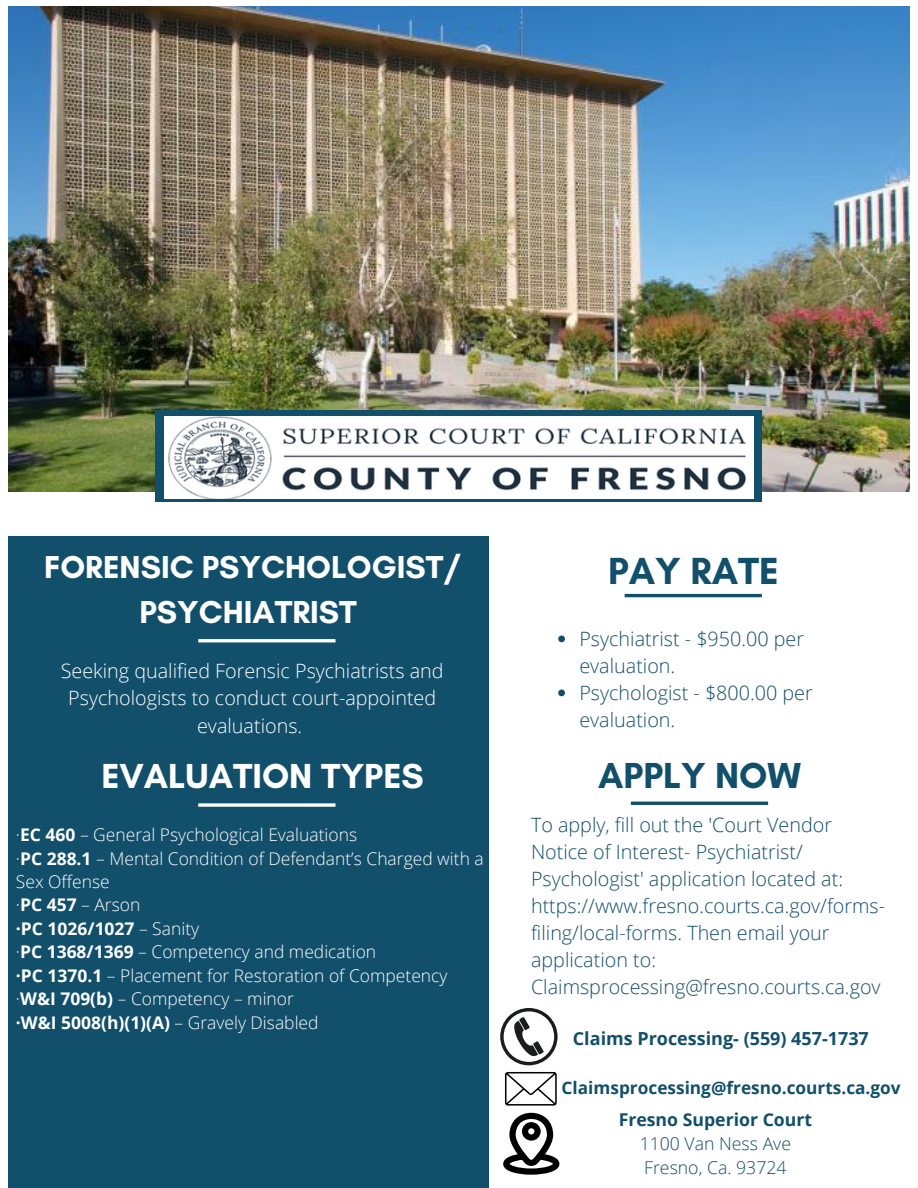
<style>
.page{position:relative;width:918px;height:1188px;background:#fff}
.page>*{position:absolute;margin:0;border:0;box-sizing:border-box;transform-origin:0 0}
.t1{font:700 38.4px "Glacial Indifference";color:#124f6b}
.t2{font:700 36.9px "Glacial Indifference";color:#124f6b}
.t3{font:700 35.4px "Glacial Indifference";color:#fff}
.t4{font:700 32.25px/44.8px "Glacial Indifference";color:#fff;text-align:center}
.t5{font:300 19.8px/27px "Open Sans";color:#124f6b}
.t6{font:300 19.8px/27.5px "Open Sans";color:#fff;text-align:center}
.t7{font:700 18px "Open Sans";color:#124f6b}
.t8{font:300 17.7px/23.7px "Open Sans";color:#124f6b}
.t9{font:700 17.7px "Open Sans";color:#124f6b}
.t10{font:300 17.4px/23.4px "Open Sans";color:#fff}
.t11{font:700 17.25px "Open Sans";color:#124f6b}
.s1{font-weight:700}
.s2{color:#fff}
</style>
<div class="page">
<img style="left:8px;top:6px;width:901px;height:485px">
<div style="left:156px;top:411px;width:606px;height:91px;background:#124f6b"></div>
<div style="left:8px;top:537px;width:481px;height:651px;background:#124f6b"></div>
<hr style="left:198px;top:639px;width:138px;height:3px;background:#fff">
<hr style="left:625px;top:594px;width:137px;height:3px;background:#124f6b">
<hr style="left:631px;top:802px;width:137px;height:3px;background:#124f6b">
<svg style="left:198px;top:803px;width:138px;height:4px"></svg>
<img style="left:165px;top:417px;width:588px;height:82px">
<svg style="left:503px;top:1113px;width:56px;height:62px"></svg>
<svg style="left:500px;top:1008px;width:58px;height:57px"></svg>
<svg style="left:505px;top:1072px;width:52px;height:34px"></svg>
<svg style="left:558px;top:636px;width:7px;height:6px"></svg>
<svg style="left:558px;top:690px;width:7px;height:6px"></svg>
<h3 class="t4" style="left:44px;top:545px;width:418px">FORENSIC PSYCHOLOGIST/<br>PSYCHIATRIST</h3>
<h1 class="t1" style="left:608px;top:548px;width:172px">PAY RATE</h1>
<p class="t6" style="left:61px;top:656px;width:384px">Seeking qualified Forensic Psychiatrists and<br>Psychologists to conduct court-appointed evaluations.</p>
<p class="t5" style="left:579px;top:624px;width:235px">Psychiatrist - $950.00 per evaluation.<br>Psychologist - $800.00 per evaluation.</p>
<h3 class="t3" style="left:101px;top:754px;width:324px">EVALUATION TYPES</h3>
<h2 class="t2" style="left:598px;top:753px;width:204px">APPLY NOW</h2>
<p class="t10" style="left:16px;top:823px;width:469px">·<span class="s1">EC 460</span> – General Psychological Evaluations<br>·<span class="s1">PC 288.1</span> – Mental Condition of Defendant’s Charged with a Sex Offense<br>·<span class="s1">PC 457</span> – Arson<br><span class="s1">·PC 1026/1027</span> – Sanity<br>·<span class="s1">PC 1368/1369</span> – Competency and medication<br><span class="s1">·PC 1370.1</span> – Placement for Restoration of Competency ·<span class="s1">W&amp;I 709(b)</span> – Competency – minor<br><span class="s1">·W&amp;I 5008(h)(1)(A)</span> – Gravely Disabled</p>
<p class="t5" style="left:531px;top:811px;width:356px">To apply, fill out the 'Court Vendor Notice of Interest- Psychiatrist/ Psychologist' application located at: https://www.fresno.courts.ca.gov/forms&shy;filing/local-forms. Then email your application to:<br>Claimsprocessing@fresno.courts.ca.gov</p>
<p class="t7" style="left:562px;top:1026px;width:327px"><span class="s2">Y</span>Claims Processing- (559) 457-1737<span class="s2">xt</span></p>
<p class="t11" style="left:562px;top:1076px;width:341px">Claimsprocessing@fresno.courts.ca.gov</p>
<p class="t9" style="left:619px;top:1107px;width:195px">Fresno Superior Court</p>
<p class="t8" style="left:640px;top:1131px;width:153px">1100 Van Ness Ave<br>Fresno, Ca. 93724</p>
</div>
